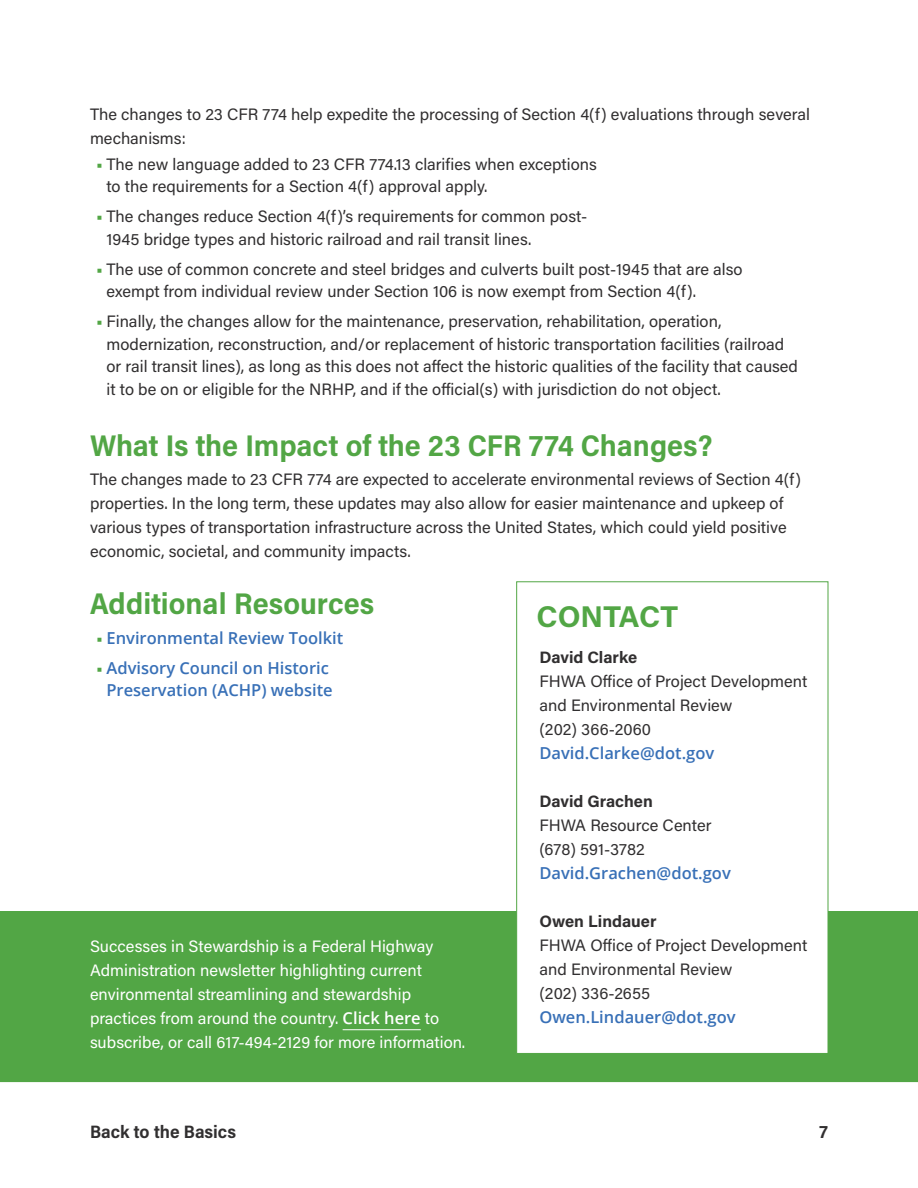
<style>
.page{position:relative;width:918px;height:1188px;background:#fff}
.page>*{position:absolute;margin:0;border:0;box-sizing:border-box;transform-origin:0 0}
.t1{font:30px "Acumin Variable Concept";letter-spacing:.03em;color:#52a645}
.t2{font:18px "Acumin Variable Concept";letter-spacing:.025em;color:#312f30}
.t3{font:16.5px/24px "Acumin Variable Concept";letter-spacing:.02em;color:#312f30}
.t4{font:16.5px/24px "Acumin Variable Concept";letter-spacing:.02em;color:#fff}
.t5{font:600 16.5px/22.5px "Open Sans";color:#3870b7;text-align:right}
.s1{color:#52a645}
.s2{font-family:"Acumin Variable Concept";font-weight:400;color:#52a645}
.s3{font-family:"Open Sans";font-weight:600}
</style>
<div class="page">
<hr style="left:0;top:1079px;width:918px;height:3px;background:#52a645">
<div style="left:0;top:911px;width:918px;height:169px;background:#52a645"></div>
<hr style="left:343px;top:1029px;width:78px;height:1px;background:#fff">
<div style="left:516px;top:581px;width:312px;height:473px;background:#fff;border:1px solid #52a645"></div>
<p class="t3" style="left:90px;top:102px;width:721px">The changes to 23 CFR 774 help expedite the processing of Section 4(f) evaluations through several mechanisms:</p>
<p class="t3" style="left:107px;top:152px;width:491px;line-height:22.5px;text-indent:-10px"><span class="s1">•</span> The new language added to 23 CFR 774.13 clarifies when exceptions to the requirements for a Section 4(f) approval apply.</p>
<p class="t3" style="left:107px;top:205px;width:482px;line-height:22.5px;text-indent:-10px"><span class="s1">•</span> The changes reduce Section 4(f)’s requirements for common post-<br>1945 bridge types and historic railroad and rail transit lines.</p>
<p class="t3" style="left:107px;top:257px;width:637px;line-height:22.5px;text-indent:-10px"><span class="s1">•</span> The use of common concrete and steel bridges and culverts built post-1945 that are also exempt from individual review under Section 106 is now exempt from Section 4(f).</p>
<p class="t3" style="left:107px;top:310px;width:693px;line-height:22.5px;text-indent:-10px"><span class="s1">•</span> Finally, the changes allow for the maintenance, preservation, rehabilitation, operation, modernization, reconstruction, and/or replacement of historic transportation facilities (railroad or rail transit lines), as long as this does not affect the historic qualities of the facility that caused it to be on or eligible for the NRHP, and if the official(s) with jurisdiction do not object.</p>
<h1 class="t1" style="left:90px;top:425px;width:624px">What Is the Impact of the 23 CFR 774 Changes?</h1>
<p class="t3" style="left:90px;top:466px;width:712px">The changes made to 23 CFR 774 are expected to accelerate environmental reviews of Section 4(f) properties. In the long term, these updates may also allow for easier maintenance and upkeep of various types of transportation infrastructure across the United States, which could yield positive economic, societal, and community impacts.</p>
<h1 class="t1" style="left:90px;top:583px;width:285px">Additional Resources</h1>
<p class="t5" style="left:96px;top:626px;width:249px"><span class="s2">•</span> Environmental Review Toolkit</p>
<p class="t5" style="left:96px;top:656px;width:238px"><span class="s2">•</span> Advisory Council on Historic<br>Preservation (ACHP) website</p>
<h1 class="t1" style="left:536px;top:595px;width:142px">CONTACT</h1>
<p class="t3" style="left:539px;top:644px;width:269px">David Clarke<br>FHWA Office of Project Development and Environmental Review<br>(202) 366-2060</p>
<p class="t5" style="left:539px;top:741px;width:176px">David.Clarke@dot.gov</p>
<p class="t3" style="left:539px;top:788px;width:173px">David Grachen<br>FHWA Resource Center (678) 591-3782</p>
<p class="t5" style="left:539px;top:861px;width:193px">David.Grachen@dot.gov</p>
<p class="t3" style="left:539px;top:908px;width:269px">Owen Lindauer<br>FHWA Office of Project Development and Environmental Review<br>(202) 336-2655</p>
<p class="t5" style="left:539px;top:1005px;width:198px">Owen.Lindauer@dot.gov</p>
<p class="t4" style="left:90px;top:933px;width:376px">Successes in Stewardship is a Federal Highway Administration newsletter highlighting current environmental streamlining and stewardship practices from around the country. <span class="s3">Click here</span> to subscribe, or call 617-494-2129 for more information.</p>
<p class="t2" style="left:90px;top:1119px;width:147px">Back to the Basics</p>
<p class="t2" style="left:820px;top:1119px;width:10px">7</p>
</div>
